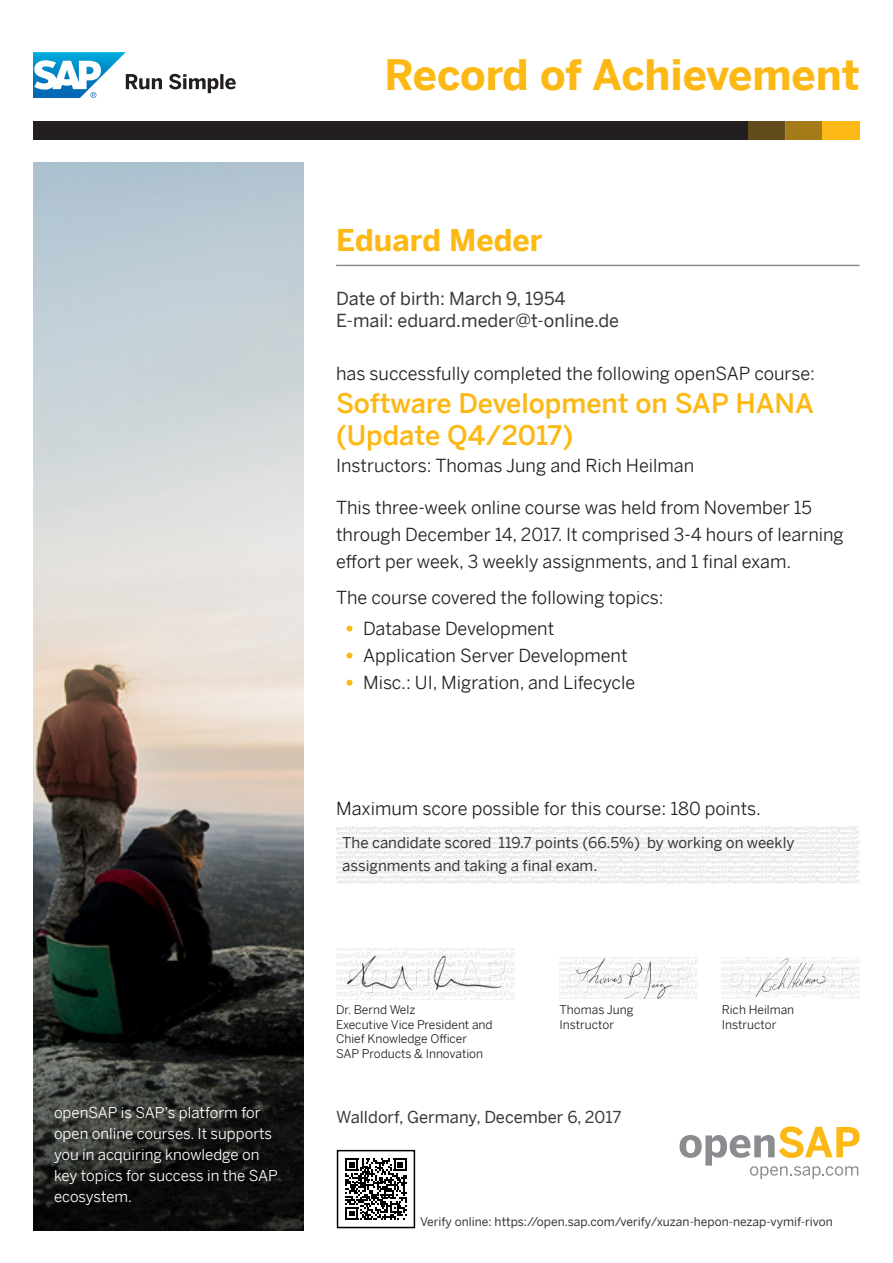
<style>
.page{position:relative;width:893px;height:1263px;background:#fff}
.page>*{position:absolute;margin:0;border:0;box-sizing:border-box;transform-origin:0 0}
.t1{font:700 42px "Benton Sans";color:#fcb814}
.t2{font:700 30px "Benton Sans";color:#fdb913}
.t3{font:500 27px/32.4px "Benton Sans";color:#fcb814}
.t4{font:18px/27px "Benton Sans";color:#231f20}
.t5{font:18px/22.5px "Benton Sans";color:#3b3939}
.t6{font:16.5px "Benton Sans";color:#3b3939}
.t7{font:15px/21px "Benton Sans";color:#fff}
.t8{font:15px/22.5px "Benton Sans";color:#3b3939}
.t9{font:12px "Benton Sans";color:#231f20}
.t10{font:12px "Benton Sans";color:#3b3939}
</style>
<div class="page">
<img style="left:33px;top:163px;width:270px;height:1068px">
<hr style="left:336px;top:265px;width:524px;height:1px;background:#8a8c8f">
<svg style="left:346px;top:625px;width:6px;height:6px"></svg>
<svg style="left:346px;top:680px;width:6px;height:6px"></svg>
<svg style="left:346px;top:653px;width:6px;height:6px"></svg>
<img style="left:336px;top:826px;width:524px;height:57px">
<img style="left:336px;top:948px;width:178px;height:51px">
<img style="left:560px;top:957px;width:138px;height:41px">
<img style="left:722px;top:957px;width:138px;height:41px">
<svg style="left:679px;top:1126px;width:181px;height:53px"></svg>
<svg style="left:33px;top:52px;width:203px;height:46px"></svg>
<div style="left:33px;top:121px;width:827px;height:18px;background:#231f20"></div>
<div style="left:823px;top:121px;width:37px;height:18px;background:#fcb814"></div>
<div style="left:785px;top:121px;width:38px;height:18px;background:#a57a18"></div>
<div style="left:748px;top:121px;width:37px;height:18px;background:#634c1c"></div>
<div style="left:337px;top:1150px;width:78px;height:78px;border:2px solid #000"></div>
<svg style="left:345px;top:1158px;width:62px;height:62px"></svg>
<p class="t7" style="left:54px;top:1100px;width:225px">openSAP is SAP’s platform for open online courses. It supports you in acquiring knowledge on key topics for success in the SAP ecosystem.</p>
<p class="t1" style="left:384px;top:38px;width:477px">Record of Achievement</p>
<h2 class="t2" style="left:336px;top:227px;width:208px">Eduard Meder</h2>
<p class="t5" style="left:336px;top:289px;width:285px">Date of birth: March 9, 1954<br>E-mail: eduard.meder@t-online.de</p>
<p class="t4" style="left:336px;top:358px;width:481px">has successfully completed the following openSAP course:</p>
<p class="t3" style="left:336px;top:383px;width:479px">Software Development on SAP HANA (Update Q4/2017)</p>
<p class="t4" style="left:336px;top:450px;width:360px">Instructors: Thomas Jung and Rich Heilman</p>
<p class="t4" style="left:336px;top:491px;width:509px">This three-week online course was held from November 15 through December 14, 2017. It comprised 3-4 hours of learning effort per week, 3 weekly assignments, and 1 final exam.</p>
<p class="t4" style="left:336px;top:581px;width:329px">The course covered the following topics:</p>
<p class="t4" style="left:363px;top:613px;width:193px">Database Development</p>
<p class="t4" style="left:363px;top:640px;width:266px">Application Server Development</p>
<p class="t4" style="left:363px;top:667px;width:274px">Misc.: UI, Migration, and Lifecycle</p>
<p class="t4" style="left:336px;top:793px;width:426px">Maximum score possible for this course: 180 points.</p>
<p class="t8" style="left:342px;top:833px;width:454px">The candidate scored 119.7 points (66.5%) by working on weekly assignments and taking a final exam.</p>
<p class="t9" style="left:336px;top:1000px;width:81px">Dr. Bernd Welz</p>
<p class="t9" style="left:336px;top:1014px;width:158px">Executive Vice President and</p>
<p class="t9" style="left:336px;top:1029px;width:133px">Chief Knowledge Officer</p>
<p class="t9" style="left:336px;top:1043px;width:149px">SAP Products &amp; Innovation</p>
<p class="t9" style="left:560px;top:1000px;width:75px">Thomas Jung</p>
<p class="t9" style="left:560px;top:1014px;width:56px">Instructor</p>
<p class="t6" style="left:336px;top:1110px;width:287px">Walldorf, Germany, December 6, 2017</p>
<p class="t9" style="left:722px;top:1000px;width:74px">Rich Heilman</p>
<p class="t9" style="left:722px;top:1014px;width:56px">Instructor</p>
<p class="t10" style="left:420px;top:1217px;width:414px">Verify online: https://open.sap.com/verify/xuzan-hepon-nezap-vymif-rivon</p>
</div>
